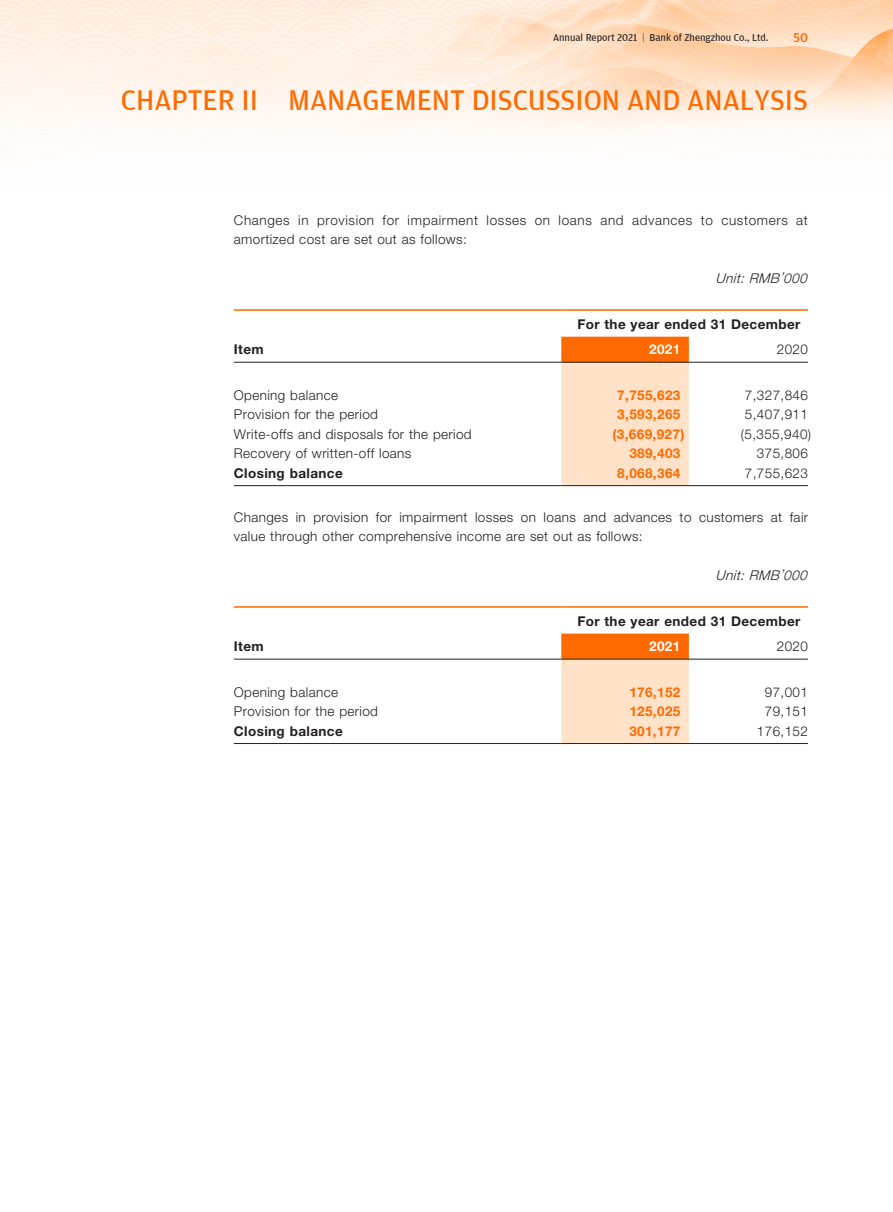
<style>
.page{position:relative;width:893px;height:1212px;background:#fff}
.page>*{position:absolute;margin:0;border:0;box-sizing:border-box;transform-origin:0 0}
.t1{font:30px "Amplitude";color:#ff6a00}
.t2{font:300 13.5px/19.5px "Helvetica Neue LT Std";letter-spacing:.03em;color:#231f20}
.t3{font:700 13.5px "Helvetica Neue LT Std";letter-spacing:.03em;color:#231f20}
.t4{font:700 13.5px "Helvetica Neue LT Std";letter-spacing:.03em;color:#ff6a00}
.t5{font:300 13.5px "Helvetica Neue LT Std";letter-spacing:.05em;color:#231f20}
.t6{font:italic 300 13.5px "Helvetica Neue LT Std";color:#231f20}
.t7{font:700 13.5px "Helvetica Neue LT Std";letter-spacing:.03em;color:#fff}
.t8{font:500 13.5px "Amplitude";color:#ff6a00}
.t9{font:10.5px "Amplitude";color:#231f20}
.t10{font:10.5px "Akkurat Light Pro";color:#231f20}
</style>
<div class="page">
<img style="left:0;top:0;width:893px;height:149px">
<svg style="left:561px;top:337px;width:128px;height:148px;background:#fecda6"></svg>
<hr style="left:234px;top:309px;width:327px;height:2px;background:#ff6a00">
<hr style="left:561px;top:309px;width:247px;height:2px;background:#ff6a00">
<hr style="left:234px;top:362px;width:327px;height:1px;background:#231f20">
<hr style="left:561px;top:362px;width:128px;height:1px;background:#231f20">
<hr style="left:689px;top:362px;width:119px;height:1px;background:#231f20">
<hr style="left:234px;top:485px;width:327px;height:1px;background:#231f20">
<hr style="left:561px;top:485px;width:128px;height:1px;background:#231f20">
<hr style="left:689px;top:485px;width:119px;height:1px;background:#231f20">
<svg style="left:561px;top:634px;width:128px;height:109px;background:#fec69a"></svg>
<hr style="left:234px;top:606px;width:327px;height:2px;background:#ff6a00">
<hr style="left:561px;top:606px;width:247px;height:2px;background:#ff6a00">
<hr style="left:234px;top:659px;width:327px;height:1px;background:#231f20">
<hr style="left:561px;top:659px;width:128px;height:1px;background:#231f20">
<hr style="left:689px;top:659px;width:119px;height:1px;background:#231f20">
<hr style="left:234px;top:743px;width:327px;height:1px;background:#231f20">
<hr style="left:561px;top:743px;width:128px;height:1px;background:#231f20">
<hr style="left:689px;top:743px;width:119px;height:1px;background:#231f20">
<h1 class="t1" style="left:121px;top:83px;width:139px">CHAPTER II</h1>
<p class="t10" style="left:642px;top:32px;width:4px">|</p>
<p class="t9" style="left:650px;top:32px;width:120px">Bank of Zhengzhou Co., Ltd.</p>
<p class="t9" style="left:553px;top:32px;width:86px">Annual Report 2021</p>
<p class="t8" style="left:793px;top:30px;width:16px">50</p>
<h1 class="t1" style="left:288px;top:83px;width:521px">MANAGEMENT DISCUSSION AND ANALYSIS</h1>
<p class="t2" style="left:234px;top:210px;width:235px">Changes<br>amortized cost are set out as follows:</p>
<p class="t2" style="left:298px;top:210px;width:12px">in</p>
<p class="t5" style="left:317px;top:212px;width:59px">provision</p>
<p class="t2" style="left:383px;top:210px;width:18px">for</p>
<p class="t5" style="left:408px;top:212px;width:72px">impairment</p>
<p class="t2" style="left:487px;top:210px;width:41px">losses</p>
<p class="t2" style="left:535px;top:210px;width:17px">on</p>
<p class="t2" style="left:559px;top:210px;width:35px">loans</p>
<p class="t2" style="left:600px;top:210px;width:25px">and</p>
<p class="t5" style="left:632px;top:212px;width:62px">advances</p>
<p class="t2" style="left:701px;top:210px;width:14px">to</p>
<p class="t5" style="left:721px;top:212px;width:68px">customers</p>
<p class="t2" style="left:796px;top:210px;width:13px">at</p>
<p class="t6" style="left:779px;top:269px;width:10px">‘</p>
<p class="t6" style="left:716px;top:270px;width:30px">Unit</p>
<p class="t6" style="left:740px;top:270px;width:72px">: RMB 000</p>
<p class="t3" style="left:234px;top:341px;width:31px">Item</p>
<p class="t3" style="left:577px;top:315px;width:225px">For the year ended 31 December</p>
<p class="t2" style="left:777px;top:340px;width:33px">2020</p>
<p class="t7" style="left:649px;top:341px;width:33px">2021</p>
<p class="t2" style="left:234px;top:385px;width:106px">Opening balance</p>
<p class="t4" style="left:617px;top:387px;width:65px">7,755,623</p>
<p class="t2" style="left:745px;top:385px;width:65px">7,327,846</p>
<p class="t2" style="left:234px;top:404px;width:146px">Provision for the period</p>
<p class="t4" style="left:617px;top:406px;width:65px">3,593,265</p>
<p class="t2" style="left:745px;top:404px;width:65px">5,407,911</p>
<p class="t2" style="left:234px;top:424px;width:239px">Write-offs and disposals for the period</p>
<p class="t4" style="left:613px;top:426px;width:73px">)3,669,927(</p>
<p class="t2" style="left:741px;top:424px;width:72px">)5,355,940(</p>
<p class="t2" style="left:234px;top:443px;width:179px">Recovery of written-off loans</p>
<p class="t4" style="left:629px;top:445px;width:53px">389,403</p>
<p class="t2" style="left:757px;top:443px;width:53px">375,806</p>
<p class="t3" style="left:234px;top:465px;width:110px">Closing balance</p>
<p class="t4" style="left:617px;top:465px;width:65px">8,068,364</p>
<p class="t2" style="left:745px;top:463px;width:65px">7,755,623</p>
<p class="t2" style="left:234px;top:507px;width:410px">Changes<br>value through other comprehensive income are set out as follows:</p>
<p class="t2" style="left:296px;top:507px;width:12px">in</p>
<p class="t2" style="left:313px;top:507px;width:57px">provision</p>
<p class="t2" style="left:376px;top:507px;width:18px">for</p>
<p class="t2" style="left:399px;top:507px;width:70px">impairment</p>
<p class="t2" style="left:475px;top:507px;width:40px">losses</p>
<p class="t2" style="left:544px;top:507px;width:34px">loans</p>
<p class="t2" style="left:583px;top:507px;width:24px">and</p>
<p class="t2" style="left:614px;top:507px;width:60px">advances</p>
<p class="t2" style="left:521px;top:507px;width:17px">on</p>
<p class="t2" style="left:680px;top:507px;width:13px">to</p>
<p class="t2" style="left:699px;top:507px;width:66px">customers</p>
<p class="t2" style="left:771px;top:507px;width:13px">at</p>
<p class="t2" style="left:790px;top:507px;width:20px">fair</p>
<p class="t6" style="left:779px;top:566px;width:10px">‘</p>
<p class="t6" style="left:716px;top:567px;width:30px">Unit</p>
<p class="t6" style="left:740px;top:567px;width:72px">: RMB 000</p>
<p class="t3" style="left:234px;top:638px;width:31px">Item</p>
<p class="t3" style="left:577px;top:612px;width:225px">For the year ended 31 December</p>
<p class="t2" style="left:777px;top:636px;width:33px">2020</p>
<p class="t7" style="left:649px;top:638px;width:33px">2021</p>
<p class="t2" style="left:234px;top:682px;width:106px">Opening balance</p>
<p class="t4" style="left:629px;top:684px;width:53px">176,152</p>
<p class="t2" style="left:765px;top:682px;width:45px">97,001</p>
<p class="t2" style="left:234px;top:701px;width:146px">Provision for the period</p>
<p class="t4" style="left:629px;top:703px;width:53px">125,025</p>
<p class="t2" style="left:765px;top:701px;width:45px">79,151</p>
<p class="t3" style="left:234px;top:723px;width:110px">Closing balance</p>
<p class="t4" style="left:629px;top:723px;width:53px">301,177</p>
<p class="t2" style="left:757px;top:721px;width:53px">176,152</p>
</div>
